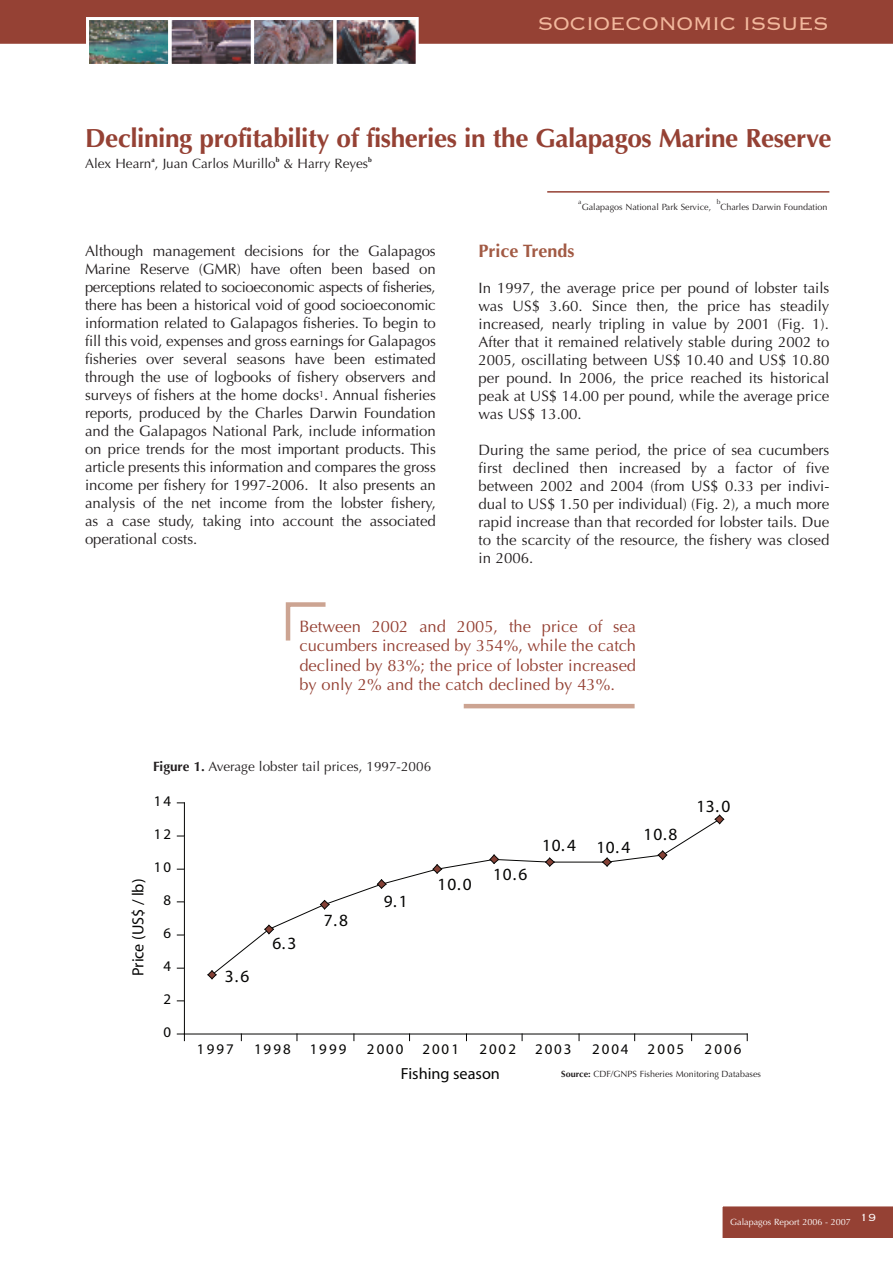
<style>
.page{position:relative;width:893px;height:1263px;background:#fff}
.page>*{position:absolute;margin:0;border:0;box-sizing:border-box;transform-origin:0 0}
.t1{font:700 26.25px "Optima";letter-spacing:-.015em;color:#954134}
.t2{font:300 24px "Copperplate";letter-spacing:-.03em;color:#f2b89d}
.t3{font:700 18px "Optima";color:#a25a44}
.t4{font:17.25px "Myriad";letter-spacing:.05em;color:#050504}
.t5{font:16.5px/19.5px "Optima";color:#954134;text-align:justify}
.t6{font:16.2px "Myriad";color:#050504}
.t7{font:16.05px "Myriad";color:#050504}
.t8{font:15px/18px "Optima";color:#231f20;text-align:justify}
.t9{font:14.7px "Myriad";letter-spacing:.145em;color:#050504}
.t10{font:13.5px "Optima";color:#231f20}
.t11{font:9px "Optima";color:#231f20}
.t12{font:9px "Optima";color:#fff}
.t13{font:700 6.75px "Optima";color:#231f20}
.t14{font:6.75px "Optima";color:#231f20}
.s1{font-weight:700}
</style>
<div class="page">
<div style="left:0;top:0;width:893px;height:44px;background:#954134"></div>
<div style="left:722px;top:1206px;width:171px;height:32px;background:#954134"></div>
<img style="left:90px;top:21px;width:77px;height:42px">
<div style="left:86px;top:17px;width:85px;height:50px;border:3px solid #fff"></div>
<img style="left:173px;top:21px;width:77px;height:42px">
<div style="left:169px;top:17px;width:85px;height:50px;border:3px solid #fff"></div>
<img style="left:338px;top:21px;width:77px;height:42px">
<div style="left:334px;top:17px;width:85px;height:50px;border:3px solid #fff"></div>
<img style="left:255px;top:21px;width:77px;height:42px">
<div style="left:251px;top:17px;width:85px;height:50px;border:3px solid #fff"></div>
<hr style="left:547px;top:191px;width:282px;height:2px;background:#954134">
<hr style="left:184px;top:803px;width:1px;height:231px;background:#050504">
<hr style="left:184px;top:1033px;width:563px;height:1px;background:#050504">
<svg style="left:177px;top:1033px;width:8px;height:8px"></svg>
<hr style="left:550px;top:861px;width:57px;height:1px;background:#050504">
<svg style="left:207px;top:854px;width:348px;height:126px"></svg>
<svg style="left:601px;top:814px;width:124px;height:53px"></svg>
<svg style="left:285px;top:602px;width:41px;height:39px"></svg>
<hr style="left:464px;top:704px;width:171px;height:4px;background:#cca492">
<h2 class="t2" style="left:538px;top:8px;width:293px">SOCIOECONOMIC ISSUES</h2>
<h1 class="t1" style="left:85px;top:123px;width:748px">Declining profitability of fisheries in the Galapagos Marine Reserve</h1>
<p class="t10" style="left:85px;top:156px;width:192px">Alex Hearn , Juan Carlos Murillo</p>
<p class="t13" style="left:151px;top:156px;width:5px">a</p>
<p class="t13" style="left:276px;top:156px;width:5px">b</p>
<p class="t10" style="left:284px;top:156px;width:86px">&amp; Harry Reyes</p>
<p class="t13" style="left:368px;top:156px;width:5px">b</p>
<p class="t14" style="left:717px;top:198px;width:5px">b</p>
<p class="t14" style="left:578px;top:198px;width:5px">a</p>
<p class="t11" style="left:582px;top:202px;width:131px">Galapagos National Park Service,</p>
<p class="t11" style="left:720px;top:202px;width:109px">Charles Darwin Foundation</p>
<p class="t8" style="left:85px;top:242px;width:352px">Although management decisions for the Galapagos Marine Reserve (GMR) have often been based on perceptions related to socioeconomic aspects of fisheries, there has been a historical void of good socioeconomic information related to Galapagos fisheries. To begin to fill this void, expenses and gross earnings for Galapagos fisheries over several seasons have been estimated through the use of logbooks of fishery observers and surveys of fishers at the home docks<sup>1</sup>. Annual fisheries reports, produced by the Charles Darwin Foundation and the Galapagos National Park, include information on price trends for the most important products. This article presents this information and compares the gross income per fishery for 1997-2006. It also presents an analysis of the net income from the lobster fishery, as a case study, taking into account the associated operational costs.</p>
<p class="t3" style="left:479px;top:240px;width:97px">Price Trends</p>
<p class="t8" style="left:479px;top:279px;width:352px">In 1997, the average price per pound of lobster tails was US$ 3.60. Since then, the price has steadily increased, nearly tripling in value by 2001 (Fig. 1).<br>After that it remained relatively stable during 2002 to 2005, oscillating between US$ 10.40 and US$ 10.80 per pound. In 2006, the price reached its historical peak at US$ 14.00 per pound, while the average price was US$ 13.00.</p>
<p class="t8" style="left:479px;top:441px;width:352px">During the same period, the price of sea cucumbers first declined then increased by a factor of five between 2002 and 2004 (from US$ 0.33 per indivi&shy;dual to US$ 1.50 per individual) (Fig. 2), a much more rapid increase than that recorded for lobster tails. Due to the scarcity of the resource, the fishery was closed in 2006.</p>
<p class="t5" style="left:299px;top:617px;width:338px">Between 2002 and 2005, the price of sea cucumbers increased by 354%, while the catch declined by 83%; the price of lobster increased by only 2% and the catch declined by 43%.</p>
<p class="t10" style="left:153px;top:758px;width:280px"><span class="s1">Figure 1.</span> Average lobster tail prices, 1997-2006</p>
<p class="t9" style="left:154px;top:796px;width:19px">14</p>
<p class="t9" style="left:154px;top:829px;width:19px">12</p>
<p class="t6" style="left:132px;top:976px;width:99px;rotate:-90deg">Price (US$ / lb)</p>
<p class="t9" style="left:154px;top:862px;width:19px">10</p>
<p class="t9" style="left:164px;top:895px;width:9px">8</p>
<p class="t9" style="left:164px;top:927px;width:9px">6</p>
<p class="t9" style="left:164px;top:961px;width:9px">4</p>
<p class="t4" style="left:225px;top:970px;width:26px">3.6</p>
<p class="t4" style="left:272px;top:937px;width:26px">6.3</p>
<p class="t4" style="left:324px;top:913px;width:26px">7.8</p>
<p class="t4" style="left:384px;top:894px;width:26px">9.1</p>
<p class="t4" style="left:438px;top:878px;width:36px">10.0</p>
<p class="t4" style="left:493px;top:868px;width:36px">10.6</p>
<p class="t4" style="left:542px;top:840px;width:90px">10.4 10.4</p>
<p class="t4" style="left:644px;top:828px;width:35px">10.8</p>
<p class="t4" style="left:696px;top:799px;width:35px">13.0</p>
<p class="t9" style="left:164px;top:1027px;width:9px">0</p>
<p class="t9" style="left:197px;top:1044px;width:39px">1997</p>
<p class="t9" style="left:254px;top:1044px;width:38px">1998</p>
<p class="t9" style="left:310px;top:1044px;width:38px">1999</p>
<p class="t9" style="left:367px;top:1044px;width:38px">2000</p>
<p class="t9" style="left:422px;top:1044px;width:38px">2001</p>
<p class="t9" style="left:479px;top:1044px;width:38px">2002</p>
<p class="t9" style="left:535px;top:1044px;width:38px">2003</p>
<p class="t9" style="left:592px;top:1044px;width:38px">2004</p>
<p class="t9" style="left:648px;top:1044px;width:38px">2005</p>
<p class="t9" style="left:705px;top:1044px;width:39px">2006</p>
<p class="t7" style="left:408px;top:1068px;width:93px">ishing season</p>
<p class="t11" style="left:561px;top:1069px;width:201px"><span class="s1">Source:</span> CDF/GNPS Fisheries Monitoring Databases</p>
<p class="t12" style="left:730px;top:1217px;width:148px">Galapagos Report 2006 - 2007 <sup>19</sup></p>
</div>
